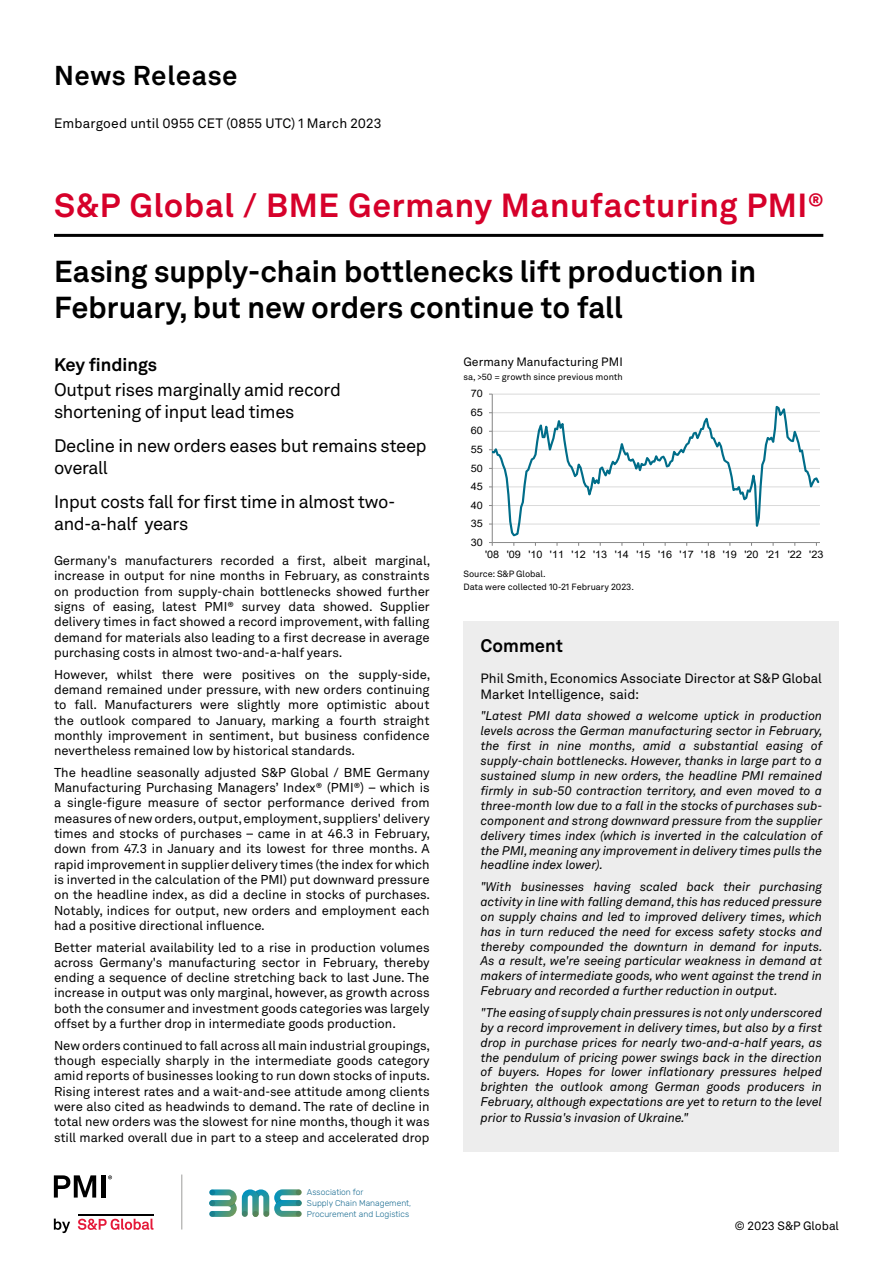
<style>
.page{position:relative;width:893px;height:1263px;background:#fff}
.page>*{position:absolute;margin:0;border:0;box-sizing:border-box;transform-origin:0 0}
.t1{font:700 33px "Akkurat LL";letter-spacing:.02em;color:#d6002a}
.t2{font:700 30px/36px "Akkurat LL";color:#000}
.t3{font:700 27px "Akkurat LL";letter-spacing:.025em;color:#000}
.t4{font:18px/21.6px "Akkurat LL";letter-spacing:-.02em;color:#000}
.t5{font:700 18px "Akkurat LL";color:#000}
.t6{font:13.5px "Akkurat LL";letter-spacing:.01em;color:#000}
.t7{font:13.35px/16px "Akkurat LL";color:#000}
.t8{font:12.75px/15.3px "Akkurat LL";color:#000;text-align:justify}
.t9{font:italic 12.45px/15px "Akkurat LL";color:#000;text-align:justify}
.t10{font:12px "Akkurat LL";color:#000}
.t11{font:10.35px "Arial";color:#000;scale:1.05 1}
.t12{font:9px "Akkurat LL";color:#000}
.t13{font:300 8.4px/10.8px "Rubik";color:#1d6e93}
</style>
<div class="page">
<hr style="left:492px;top:394px;width:328px;height:1px;background:#d9d9d9">
<hr style="left:492px;top:394px;width:1px;height:148px;background:#868686">
<hr style="left:492px;top:542px;width:328px;height:1px;background:#868686">
<svg style="left:492px;top:403px;width:328px;height:139px"></svg>
<hr style="left:54px;top:234px;width:769px;height:3px;background:#000">
<div style="left:464px;top:621px;width:375px;height:51px;background:#ededed"></div>
<div style="left:463px;top:672px;width:376px;height:480px;background:#ededed"></div>
<hr style="left:182px;top:1174px;width:1px;height:55px;background:#9d9d9c">
<svg style="left:209px;top:1189px;width:93px;height:28px"></svg>
<svg style="left:54px;top:1218px;width:16px;height:15px"></svg>
<svg style="left:78px;top:1218px;width:75px;height:12px"></svg>
<hr style="left:78px;top:1213px;width:75px;height:2px;background:#000">
<svg style="left:54px;top:1175px;width:42px;height:22px"></svg>
<div style="left:101px;top:1175px;width:5px;height:22px;background:#000"></div>
<svg style="left:108px;top:1175px;width:4px;height:4px"></svg>
<h3 class="t3" style="left:54px;top:55px;width:185px">News Release</h3>
<p class="t6" style="left:54px;top:113px;width:329px">Embargoed until 0955 CET (0855 UTC) 1 March 2023</p>
<h1 class="t1" style="left:54px;top:180px;width:772px">S&amp;P Global / BME Germany Manufacturing PMI®</h1>
<h2 class="t2" style="left:54px;top:252px;width:703px">Easing supply-chain bottlenecks lift production in<br>February, but new orders continue to fall</h2>
<h3 class="t5" style="left:54px;top:351px;width:105px">Key findings</h3>
<p class="t10" style="left:463px;top:353px;width:161px">Germany Manufacturing PMI</p>
<p class="t12" style="left:463px;top:370px;width:161px">sa, &gt;50 = growth since previous month</p>
<h3 class="t4" style="left:54px;top:378px;width:288px">Output rises marginally amid record shortening of input lead times</h3>
<h3 class="t4" style="left:54px;top:434px;width:374px">Decline in new orders eases but remains steep overall</h3>
<h3 class="t4" style="left:54px;top:490px;width:343px">Input costs fall for first time in almost two&shy;and-a-half years</h3>
<p class="t11" style="left:471px;top:387px;width:13px">70</p>
<p class="t11" style="left:471px;top:405px;width:13px">65</p>
<p class="t11" style="left:471px;top:424px;width:13px">60</p>
<p class="t11" style="left:471px;top:442px;width:13px">55</p>
<p class="t11" style="left:471px;top:461px;width:13px">50</p>
<p class="t11" style="left:471px;top:479px;width:13px">45</p>
<p class="t11" style="left:471px;top:498px;width:13px">40</p>
<p class="t11" style="left:471px;top:516px;width:13px">35</p>
<p class="t8" style="left:54px;top:552px;width:378px">Germany's manufacturers recorded a first, albeit marginal, increase in output for nine months in February, as constraints on production from supply-chain bottlenecks showed further signs of easing, latest PMI® survey data showed. Supplier delivery times in fact showed a record improvement, with falling demand for materials also leading to a first decrease in average purchasing costs in almost two-and-a-half years.</p>
<p class="t8" style="left:54px;top:666px;width:378px">However, whilst there were positives on the supply-side, demand remained under pressure, with new orders continuing to fall. Manufacturers were slightly more optimistic about the outlook compared to January, marking a fourth straight monthly improvement in sentiment, but business confidence nevertheless remained low by historical standards.</p>
<p class="t8" style="left:54px;top:764px;width:378px">The headline seasonally adjusted S&amp;P Global / BME Germany Manufacturing Purchasing Managers’ Index® (PMI®) – which is a single-figure measure of sector performance derived from measures of new orders, output, employment, suppliers' delivery times and stocks of purchases – came in at 46.3 in February, down from 47.3 in January and its lowest for three months. A rapid improvement in supplier delivery times (the index for which is inverted in the calculation of the PMI) put downward pressure on the headline index, as did a decline in stocks of purchases.<br>Notably, indices for output, new orders and employment each had a positive directional influence.</p>
<p class="t8" style="left:54px;top:939px;width:377px">Better material availability led to a rise in production volumes across Germany's manufacturing sector in February, thereby ending a sequence of decline stretching back to last June. The increase in output was only marginal, however, as growth across both the consumer and investment goods categories was largely offset by a further drop in intermediate goods production.</p>
<p class="t8" style="left:54px;top:1037px;width:378px">New orders continued to fall across all main industrial groupings, though especially sharply in the intermediate goods category amid reports of businesses looking to run down stocks of inputs.<br>Rising interest rates and a wait-and-see attitude among clients were also cited as headwinds to demand. The rate of decline in total new orders was the slowest for nine months, though it was still marked overall due in part to a steep and accelerated drop</p>
<p class="t13" style="left:307px;top:1187px;width:106px">Association for<br>Supply Chain Management,<br>Procurement and Logistics</p>
<p class="t11" style="left:471px;top:535px;width:13px">30</p>
<p class="t11" style="left:485px;top:547px;width:324px">'08 '09 '10 '11 '12 '13 '14 '15 '16 '17 '18 '19 '20 '21 '22 '23</p>
<p class="t12" style="left:463px;top:567px;width:84px">Source: S&amp;P Global.</p>
<p class="t12" style="left:463px;top:580px;width:172px">Data were collected 10-21 February 2023.</p>
<h3 class="t5" style="left:481px;top:632px;width:84px">Comment</h3>
<p class="t7" style="left:480px;top:669px;width:343px">Phil Smith, Economics Associate Director at S&amp;P Global<br>Market Intelligence, said:</p>
<p class="t9" style="left:480px;top:707px;width:344px">"Latest PMI data showed a welcome uptick in production levels across the German manufacturing sector in February, the first in nine months, amid a substantial easing of supply-chain bottlenecks. However, thanks in large part to a sustained slump in new orders, the headline PMI remained firmly in sub-50 contraction territory, and even moved to a three-month low due to a fall in the stocks of purchases sub&shy;component and strong downward pressure from the supplier delivery times index (which is inverted in the calculation of the PMI, meaning any improvement in delivery times pulls the headline index lower).</p>
<p class="t9" style="left:480px;top:878px;width:344px">"With businesses having scaled back their purchasing activity in line with falling demand, this has reduced pressure on supply chains and led to improved delivery times, which has in turn reduced the need for excess safety stocks and thereby compounded the downturn in demand for inputs.<br>As a result, we're seeing particular weakness in demand at makers of intermediate goods, who went against the trend in February and recorded a further reduction in output.</p>
<p class="t9" style="left:480px;top:1004px;width:343px">"The easing of supply chain pressures is not only underscored by a record improvement in delivery times, but also by a first drop in purchase prices for nearly two-and-a-half years, as the pendulum of pricing power swings back in the direction of buyers. Hopes for lower inflationary pressures helped brighten the outlook among German goods producers in February, although expectations are yet to return to the level prior to Russia's invasion of Ukraine."</p>
<p class="t10" style="left:735px;top:1216px;width:106px">© 2023 S&amp;P Global</p>
</div>
